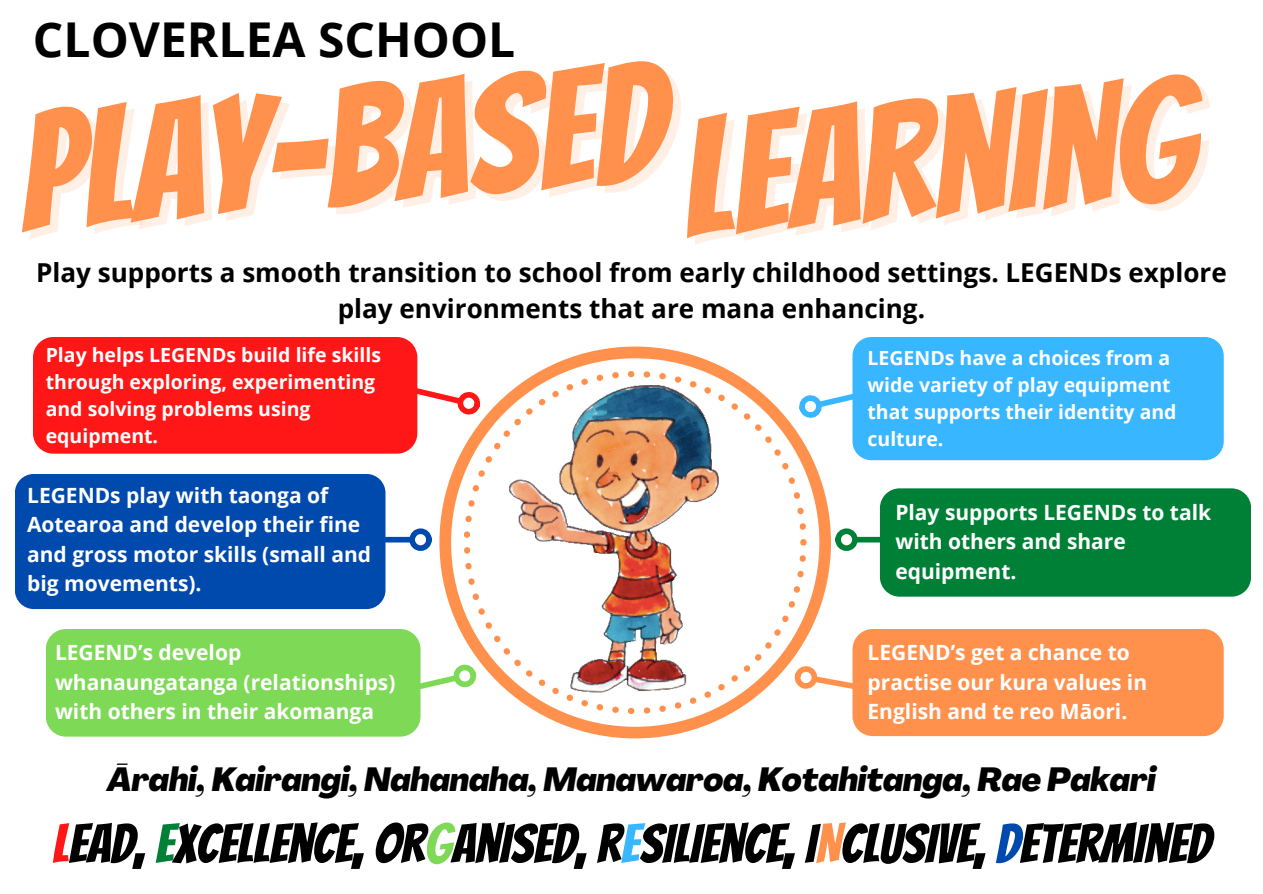
<style>
.page{position:relative;width:1263px;height:894px;background:#fff}
.page>*{position:absolute;margin:0;border:0;box-sizing:border-box;transform-origin:0 0}
.t1{font:165px "Bangers";color:#ff914d}
.t2{font:54px "Bangers";color:#000}
.t3{font:700 48px "Open Sans";color:#000}
.t4{font:italic 800 33px "Agrandir";color:#000}
.t5{font:700 26.1px/36px "Open Sans";color:#000;text-align:center}
.t6{font:700 21px/29.2px "Open Sans";color:#fff}
.t7{font:700 19.5px/27px "Open Sans";color:#fff}
.s1{color:#ff1616}
.s2{color:#008037}
.s3{color:#7ed957}
.s4{color:#38b6ff}
.s5{color:#ff914d}
.s6{color:#004aad}
</style>
<div class="page">
<svg style="left:831px;top:679px;width:21px;height:10px"></svg>
<svg style="left:831px;top:394px;width:21px;height:11px"></svg>
<svg style="left:417px;top:370px;width:22px;height:50px"></svg>
<svg style="left:557px;top:346px;width:274px;height:392px"></svg>
<svg style="left:743px;top:371px;width:63px;height:342px"></svg>
<div style="left:33px;top:337px;width:384px;height:116px;background:#ff1616;border-radius:20px"></div>
<div style="left:337px;top:536px;width:72px;height:6px;background:#004aad"></div>
<div style="left:409px;top:528px;width:23px;height:22px;border:6px solid #004aad;border-radius:50%"></div>
<div style="left:15px;top:474px;width:370px;height:135px;background:#004aad;border-radius:19px"></div>
<div style="left:46px;top:628px;width:374px;height:108px;background:#7ed957;border-radius:20px"></div>
<div style="left:858px;top:536px;width:80px;height:6px;background:#008037"></div>
<div style="left:835px;top:528px;width:23px;height:22px;border:6px solid #008037;border-radius:50%"></div>
<div style="left:880px;top:488px;width:371px;height:108px;background:#008037;border-radius:20px"></div>
<div style="left:852px;top:628px;width:372px;height:107px;background:#ff914d;border-radius:20px"></div>
<svg style="left:420px;top:659px;width:19px;height:47px"></svg>
<img style="left:439px;top:362px;width:304px;height:360px">
<div style="left:852px;top:337px;width:372px;height:123px;background:#38b6ff;border-radius:19px"></div>
<p class="t3" style="left:33px;top:6px;width:484px">CLOVERLEA SCHOOL</p>
<p class="t1" style="left:10px;top:89px;width:650px;rotate:-5deg">PLAY-BASED</p>
<p class="t1" style="left:672px;top:94px;width:517px;rotate:-5deg">LEARNING</p>
<p class="t5" style="left:36px;top:254px;width:1192px">Play supports a smooth transition to school from early childhood settings. LEGENDs explore play environments that are mana enhancing.</p>
<h2 class="t7" style="left:46px;top:340px;width:337px">Play helps LEGENDs build life skills through exploring, experimenting and solving problems using equipment.</h2>
<p class="t6" style="left:27px;top:480px;width:345px">LEGENDs play with taonga of<br>Aotearoa and develop their fine and gross motor skills (small and big movements).</p>
<p class="t7" style="left:867px;top:344px;width:311px">LEGENDs have a choices from a wide variety of play equipment that supports their identity and culture.</p>
<p class="t6" style="left:895px;top:497px;width:317px">Play supports LEGENDs to talk with others and share equipment.</p>
<h1 class="t6" style="left:55px;top:637px;width:342px">LEGEND’s develop whanaungatanga (relationships) with others in their akomanga</h1>
<h1 class="t6" style="left:867px;top:637px;width:264px">LEGEND’s get a chance to</h1>
<h4 class="t6" style="left:867px;top:666px;width:281px">practise our kura values in<br>English and te reo Māori.</h4>
<p class="t4" style="left:107px;top:765px;width:1050px">Ārahi, Kairangi, Nahanaha, Manawaroa, Kotahitanga, Rae Pakari</p>
<p class="t2" style="left:52px;top:815px;width:1160px"><span class="s1">L</span>EAD, <span class="s2">E</span>XCELLENCE, OR<span class="s3">G</span>ANISED, R<span class="s4">E</span>SILIENCE, I<span class="s5">N</span>CLUSIVE, <span class="s6">D</span>ETERMINED</p>
</div>
